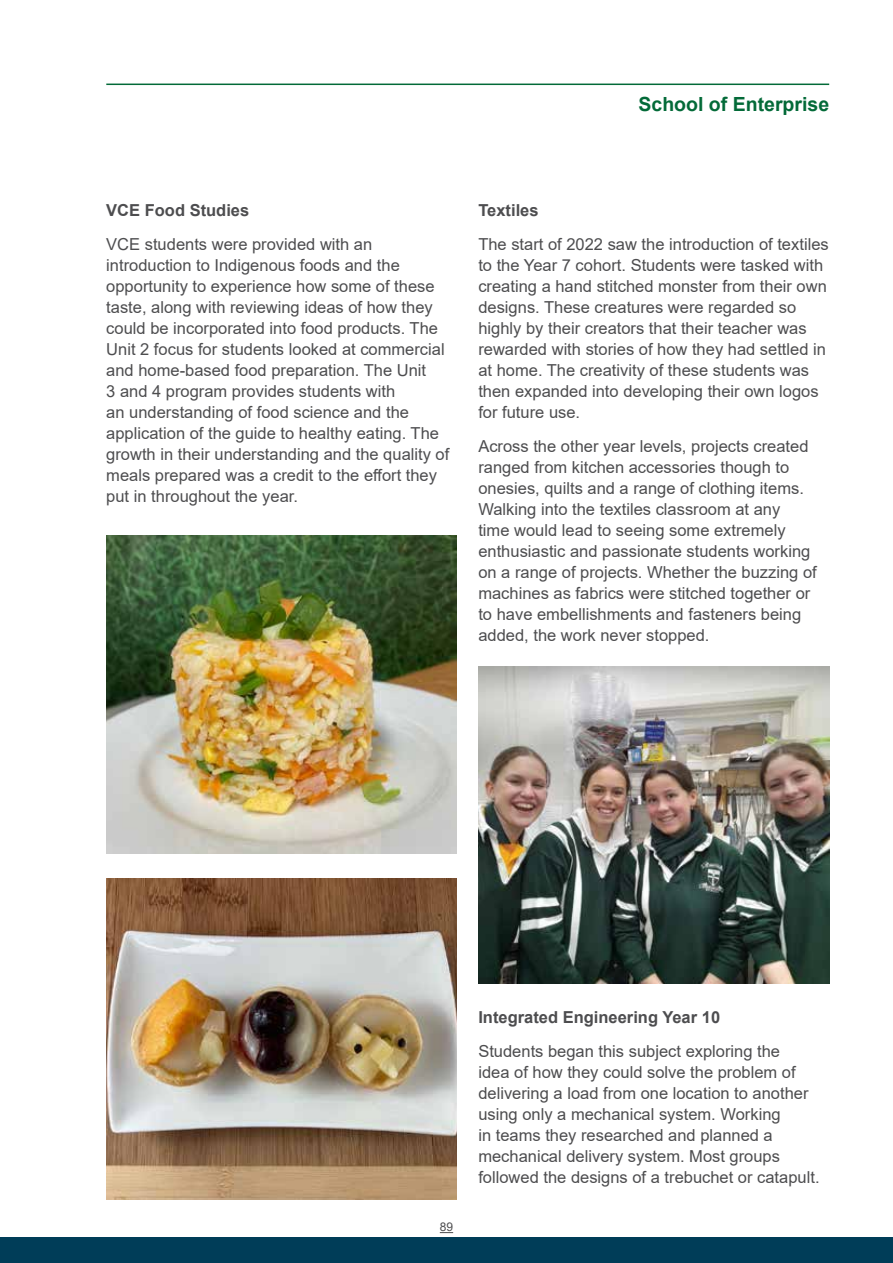
<style>
.page{position:relative;width:893px;height:1263px;background:#fff}
.page>*{position:absolute;margin:0;border:0;box-sizing:border-box;transform-origin:0 0}
.t1{font:700 19.5px "Arial";color:#036a38}
.t2{font:16.5px/21px "Arial";color:#4d4d4f}
.t3{font:700 16.5px "Arial";color:#4d4d4f}
.t4{font:12px "Arial";color:#4d4d4f}
</style>
<div class="page">
<svg style="left:440px;top:1232px;width:13px;height:1px"></svg>
<div style="left:0;top:1237px;width:893px;height:26px;background:#003d58"></div>
<hr style="left:106px;top:84px;width:723px;height:1px;background:#036a38">
<img style="left:106px;top:536px;width:351px;height:317px">
<img style="left:479px;top:666px;width:350px;height:318px">
<img style="left:106px;top:879px;width:351px;height:320px">
<p class="t1" style="left:638px;top:90px;width:192px">School of Enterprise</p>
<p class="t3" style="left:106px;top:199px;width:145px">VCE Food Studies</p>
<p class="t2" style="left:106px;top:233px;width:345px">VCE students were provided with an introduction to Indigenous foods and the opportunity to experience how some of these taste, along with reviewing ideas of how they could be incorporated into food products. The Unit 2 focus for students looked at commercial and home-based food preparation. The Unit<br>3 and 4 program provides students with<br>an understanding of food science and the application of the guide to healthy eating. The growth in their understanding and the quality of meals prepared was a credit to the effort they put in throughout the year.</p>
<p class="t3" style="left:478px;top:199px;width:62px">Textiles</p>
<p class="t2" style="left:478px;top:234px;width:352px">The start of 2022 saw the introduction of textiles to the Year 7 cohort. Students were tasked with creating a hand stitched monster from their own designs. These creatures were regarded so highly by their creators that their teacher was rewarded with stories of how they had settled in at home. The creativity of these students was then expanded into developing their own logos for future use.</p>
<p class="t2" style="left:478px;top:435px;width:340px">Across the other year levels, projects created ranged from kitchen accessories though to onesies, quilts and a range of clothing items.<br>Walking into the textiles classroom at any<br>time would lead to seeing some extremely enthusiastic and passionate students working on a range of projects. Whether the buzzing of machines as fabrics were stitched together or to have embellishments and fasteners being added, the work never stopped.</p>
<p class="t4" style="left:440px;top:1219px;width:15px">89</p>
<p class="t3" style="left:478px;top:1006px;width:243px">Integrated Engineering Year 10</p>
<p class="t2" style="left:478px;top:1041px;width:343px">Students began this subject exploring the<br>idea of how they could solve the problem of delivering a load from one location to another using only a mechanical system. Working<br>in teams they researched and planned a mechanical delivery system. Most groups followed the designs of a trebuchet or catapult.</p>
</div>
